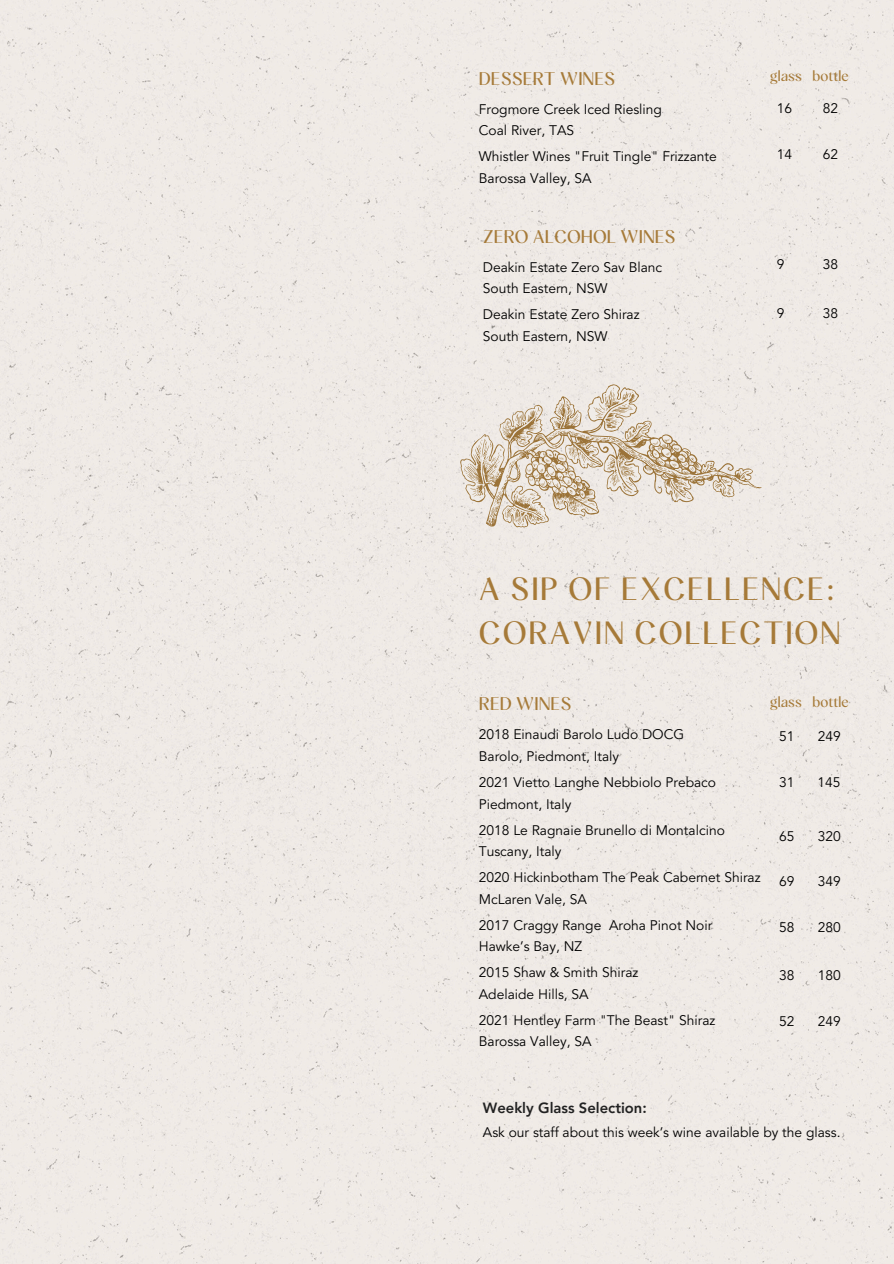
<style>
.page{position:relative;width:894px;height:1264px;background:#fff}
.page>*{position:absolute;margin:0;border:0;box-sizing:border-box;transform-origin:0 0}
.t1{font:31.5px/43.8px "Albra Sans";letter-spacing:.05em;color:#a67a38}
.t2{font:18px "Albra Sans";color:#a67a38}
.t3{font:15px "Albra Sans";color:#a67a38}
.t4{font:800 14.85px "Avenir LT Pro";color:#222}
.t5{font:13.8px/21.5px "Avenir LT Pro";color:#000}
</style>
<div class="page">
<div style="left:0;top:0;width:893px;height:1263px;background:#f0ebe6"></div>
<svg style="left:439px;top:321px;width:327px;height:323px;background:#e8e0d8"></svg>
<h2 class="t2" style="left:478px;top:70px;width:138px">DESSERT WINES</h2>
<p class="t5" style="left:478px;top:98px;width:185px">Frogmore Creek Iced Riesling<br>Coal River, TAS</p>
<p class="t5" style="left:478px;top:146px;width:239px">Whistler Wines "Fruit Tingle" Frizzante<br>Barossa Valley, SA</p>
<h2 class="t2" style="left:483px;top:228px;width:194px">ZERO ALCOHOL WINES</h2>
<p class="t5" style="left:483px;top:256px;width:181px">Deakin Estate Zero Sav Blanc<br>South Eastern, NSW</p>
<p class="t5" style="left:483px;top:304px;width:158px">Deakin Estate Zero Shiraz<br>South Eastern, NSW</p>
<p class="t3" style="left:769px;top:69px;width:80px">glass bottle</p>
<p class="t5" style="left:776px;top:98px;width:17px">16</p>
<p class="t5" style="left:822px;top:98px;width:17px">82</p>
<p class="t5" style="left:776px;top:143px;width:17px">14</p>
<p class="t5" style="left:822px;top:143px;width:17px">62</p>
<p class="t5" style="left:776px;top:254px;width:9px">9</p>
<p class="t5" style="left:822px;top:254px;width:17px">38</p>
<p class="t5" style="left:776px;top:302px;width:9px">9</p>
<p class="t5" style="left:822px;top:302px;width:17px">38</p>
<h1 class="t1" style="left:478px;top:569px;width:363px">A SIP OF EXCELLENCE:<br>CORAVIN COLLECTION</h1>
<h2 class="t2" style="left:478px;top:696px;width:94px">RED WINES</h2>
<p class="t5" style="left:478px;top:724px;width:207px">2018 Einaudi Barolo Ludo DOCG<br>Barolo, Piedmont, Italy</p>
<p class="t5" style="left:478px;top:771px;width:239px">2021 Vietto Langhe Nebbiolo Prebaco<br>Piedmont, Italy</p>
<p class="t5" style="left:478px;top:819px;width:247px">2018 Le Ragnaie Brunello di Montalcino<br>Tuscany, Italy</p>
<p class="t5" style="left:478px;top:866px;width:283px">2020 Hickinbotham The Peak Cabernet Shiraz<br>McLaren Vale, SA</p>
<p class="t5" style="left:478px;top:914px;width:235px">2017 Craggy Range Aroha Pinot Noir<br>Hawke’s Bay, NZ</p>
<p class="t5" style="left:478px;top:961px;width:161px">2015 Shaw &amp; Smith Shiraz<br>Adelaide Hills, SA</p>
<p class="t5" style="left:478px;top:1009px;width:238px">2021 Hentley Farm "The Beast" Shiraz<br>Barossa Valley, SA</p>
<p class="t3" style="left:769px;top:695px;width:80px">glass bottle</p>
<p class="t5" style="left:779px;top:725px;width:17px">51</p>
<p class="t5" style="left:817px;top:725px;width:25px">249</p>
<p class="t5" style="left:778px;top:772px;width:17px">31</p>
<p class="t5" style="left:817px;top:772px;width:25px">145</p>
<p class="t5" style="left:779px;top:825px;width:17px">65</p>
<p class="t5" style="left:817px;top:825px;width:25px">320</p>
<p class="t5" style="left:779px;top:870px;width:17px">69</p>
<p class="t5" style="left:817px;top:870px;width:25px">349</p>
<p class="t5" style="left:779px;top:916px;width:17px">58</p>
<p class="t5" style="left:817px;top:916px;width:25px">280</p>
<p class="t5" style="left:779px;top:964px;width:17px">38</p>
<p class="t5" style="left:817px;top:964px;width:25px">180</p>
<p class="t5" style="left:779px;top:1010px;width:17px">52</p>
<p class="t5" style="left:817px;top:1010px;width:25px">249</p>
<p class="t4" style="left:483px;top:1101px;width:165px">Weekly Glass Selection:</p>
<p class="t5" style="left:483px;top:1121px;width:359px">Ask our staff about this week’s wine available by the glass.</p>
</div>
